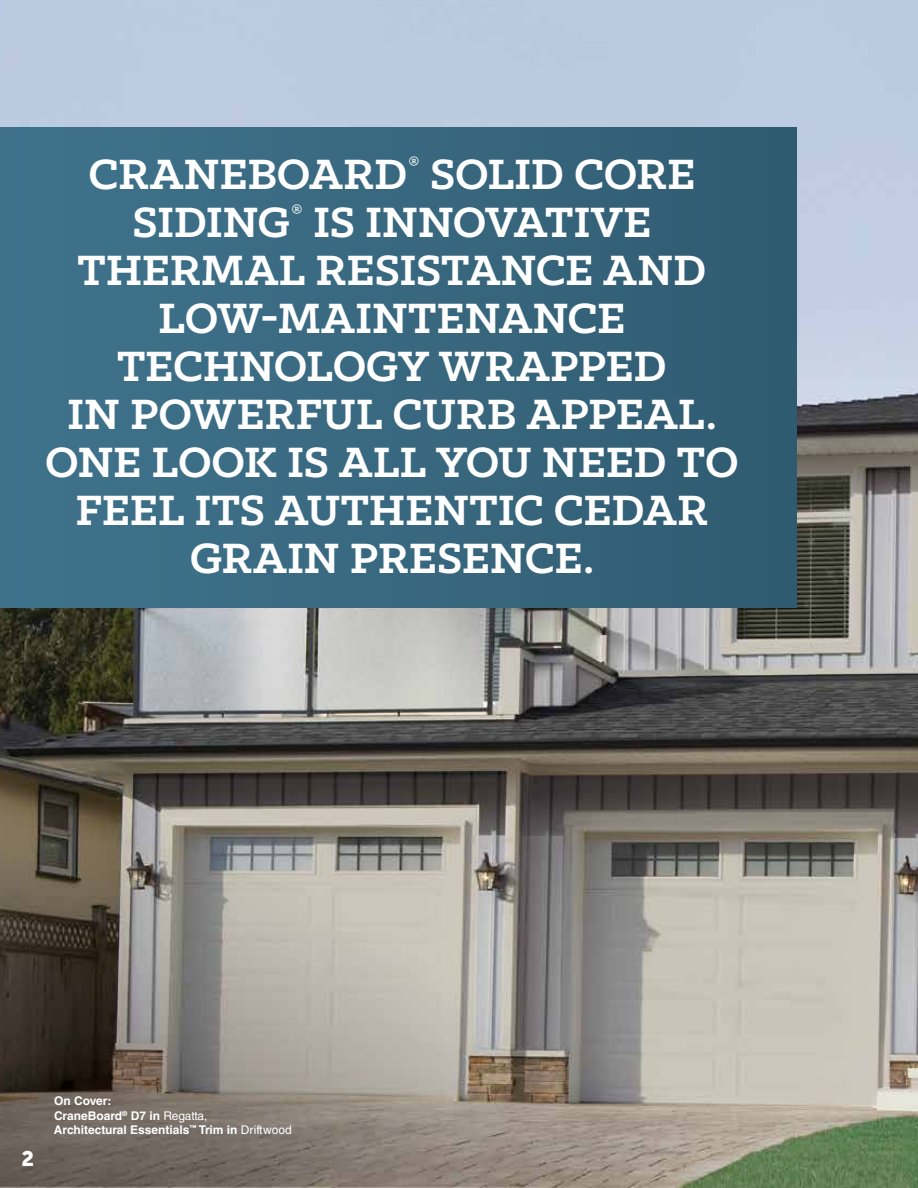
<style>
.page{position:relative;width:918px;height:1188px;background:#fff}
.page>*{position:absolute;margin:0;border:0;box-sizing:border-box;transform-origin:0 0}
.t1{font:700 48px/48px "Klinic Slab";letter-spacing:-.005em;color:#fff;text-align:center}
.t2{font:21px "Museo Sans 900";color:#fff}
.t3{font:700 12px/14.4px "Helvetica LT Std";color:#fff}
.s1{font-weight:400}
</style>
<div class="page">
<img style="left:0;top:0;width:918px;height:1188px">
<div style="left:0;top:128px;width:796px;height:480px;background:linear-gradient(to right,#40738d,#305c71)"></div>
<p class="t1" style="left:45px;top:149px;width:695px">CRANEBOARD<sup>®</sup> SOLID CORE<br>SIDING<sup>®</sup> IS INNOVATIVE<br>THERMAL RESISTANCE AND<br>LOW-MAINTENANCE<br>TECHNOLOGY WRAPPED<br>IN POWERFUL CURB APPEAL.<br>ONE LOOK IS ALL YOU NEED TO<br>FEEL ITS AUTHENTIC CEDAR<br>GRAIN PRESENCE.</p>
<p class="t2" style="left:22px;top:1147px;width:14px">2</p>
<p class="t3" style="left:54px;top:1094px;width:239px">On Cover:<br>CraneBoard<sup>®</sup> D7 in <span class="s1">Regatta,<br></span>Architectural Essentials<sup>™</sup> Trim in <span class="s1">Driftwood</span></p>
</div>
